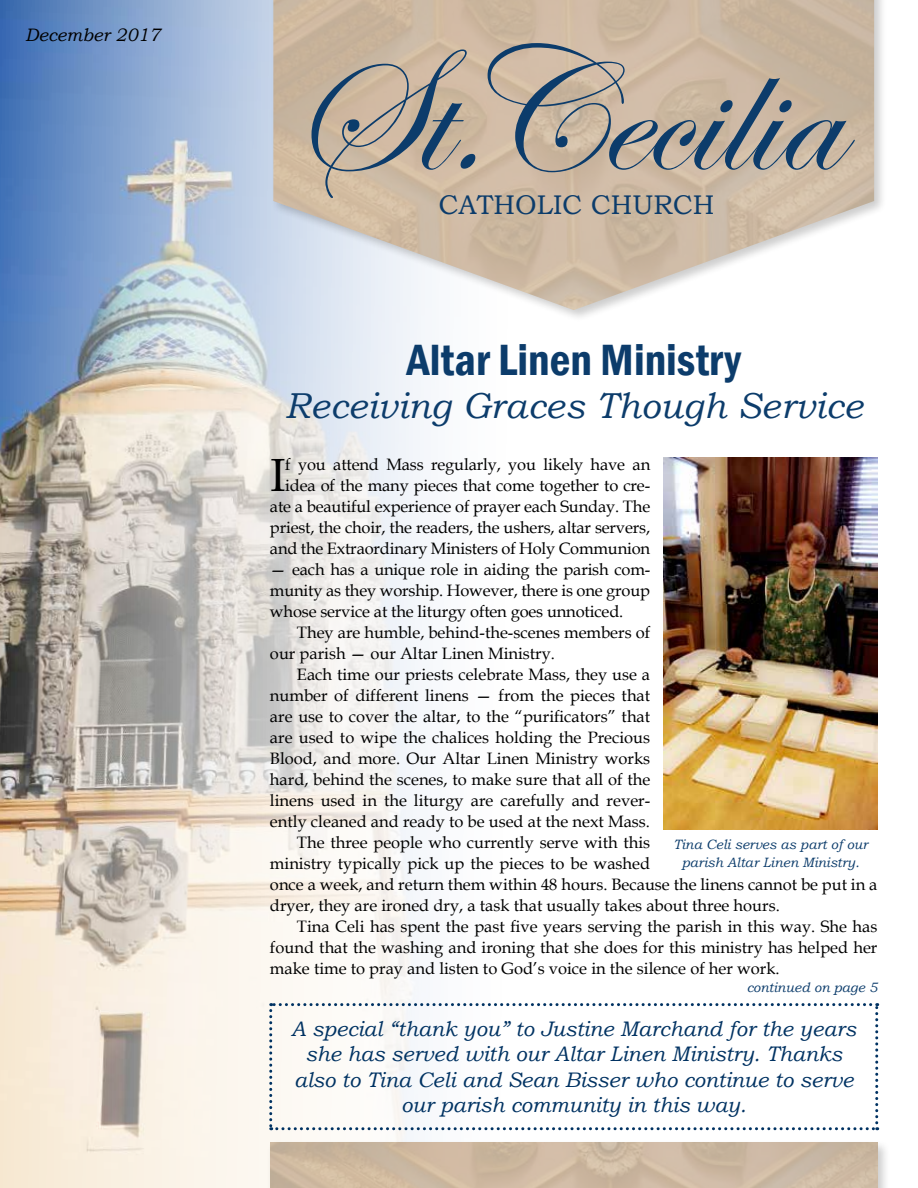
<style>
.page{position:relative;width:918px;height:1188px;background:#fff}
.page>*{position:absolute;margin:0;border:0;box-sizing:border-box;transform-origin:0 0}
.t1{font:180px "Edwardian Script ITC";color:#0c3c6b}
.t2{font:46.65px "Book Antiqua";color:#000}
.t3{font:600 condensed 45px "Franklin Gothic";color:#0c3c6b}
.t4{font:italic 36px "Bookman Old Style";letter-spacing:.01em;color:#0c3c6b}
.t5{font:27px "Bookman Old Style";color:#0c3c6b}
.t6{font:italic 21px/25.5px "Bookman Old Style";color:#003262;text-align:center}
.t7{font:italic 18px "Bookman Old Style";color:#000}
.t8{font:16.5px/21px "Book Antiqua";color:#000;text-align:right}
.t9{font:italic 13.5px/18px "Bookman Old Style";color:#0c3c6b;text-align:center}
</style>
<div class="page">
<img style="left:0;top:0;width:610px;height:1188px">
<div style="left:270px;top:0;width:617px;height:322px;background:#000;opacity:.2"></div>
<img style="left:273px;top:0;width:601px;height:310px">
<div style="left:267px;top:1139px;width:624px;height:49px;background:#000;opacity:.2"></div>
<img style="left:270px;top:1143px;width:608px;height:45px">
<img style="left:664px;top:458px;width:214px;height:371px">
<svg style="left:269px;top:1003px;width:609px;height:127px"></svg>
<p class="t7" style="left:25px;top:23px;width:136px">December 2017</p>
<h1 class="t1" style="left:288px;top:15px;width:552px">St.Cecilia</h1>
<h3 class="t5" style="left:439px;top:187px;width:277px">CATHOLIC CHURCH</h3>
<h3 class="t3" style="left:407px;top:330px;width:336px">Altar Linen Ministry</h3>
<h3 class="t4" style="left:285px;top:381px;width:580px">Receiving Graces Though Service</h3>
<p class="t8" style="left:270px;top:453px;width:382px">f you attend Mass regularly, you likely have an idea of the many pieces that come together to cre&shy;ate a beautiful experience of prayer each Sunday. The priest, the choir, the readers, the ushers, altar servers, and the Extraordinary Ministers of Holy Communion</p>
<p class="t8" style="left:270px;top:558px;width:382px;text-align:justify">— each has a unique role in aiding the parish com&shy;munity as they worship. However, there is one group whose service at the liturgy often goes unnoticed.</p>
<p class="t8" style="left:270px;top:621px;width:382px;text-align:left;text-indent:27px">They are humble, behind-the-scenes members of our parish — our Altar Linen Ministry.</p>
<p class="t8" style="left:297px;top:663px;width:355px">Each time our priests celebrate Mass, they use a</p>
<p class="t8" style="left:270px;top:684px;width:382px">number of different linens — from the pieces that</p>
<p class="t8" style="left:270px;top:705px;width:382px">are use to cover the altar, to the “purificators” that</p>
<p class="t8" style="left:270px;top:726px;width:382px">are used to wipe the chalices holding the Precious</p>
<p class="t8" style="left:270px;top:747px;width:382px">Blood, and more. Our Altar Linen Ministry works</p>
<p class="t8" style="left:270px;top:769px;width:382px">hard, behind the scenes, to make sure that all of the</p>
<p class="t8" style="left:270px;top:790px;width:382px">linens used in the liturgy are carefully and rever-</p>
<p class="t8" style="left:270px;top:811px;width:382px">ently cleaned and ready to be used at the next Mass.</p>
<p class="t8" style="left:297px;top:832px;width:355px">The three people who currently serve with this</p>
<p class="t8" style="left:270px;top:853px;width:382px">ministry typically pick up the pieces to be washed</p>
<p class="t8" style="left:270px;top:874px;width:609px">once a week, and return them within 48 hours. Because the linens cannot be put in a</p>
<p class="t8" style="left:270px;top:895px;width:511px">dryer, they are ironed dry, a task that usually takes about three hours.</p>
<p class="t8" style="left:297px;top:916px;width:582px">Tina Celi has spent the past five years serving the parish in this way. She has</p>
<p class="t8" style="left:270px;top:937px;width:609px">found that the washing and ironing that she does for this ministry has helped her</p>
<p class="t8" style="left:270px;top:958px;width:511px">make time to pray and listen to God’s voice in the silence of her work.</p>
<p class="t9" style="left:747px;top:978px;width:132px">continued on page 5</p>
<h2 class="t2" style="left:270px;top:443px;width:17px">I</h2>
<p class="t9" style="left:673px;top:835px;width:196px">Tina Celi serves as part of our parish Altar Linen Ministry.</p>
<p class="t6" style="left:291px;top:1016px;width:566px">A special “thank you” to Justine Marchand for the years she has served with our Altar Linen Ministry. Thanks also to Tina Celi and Sean Bisser who continue to serve our parish community in this way.</p>
</div>
